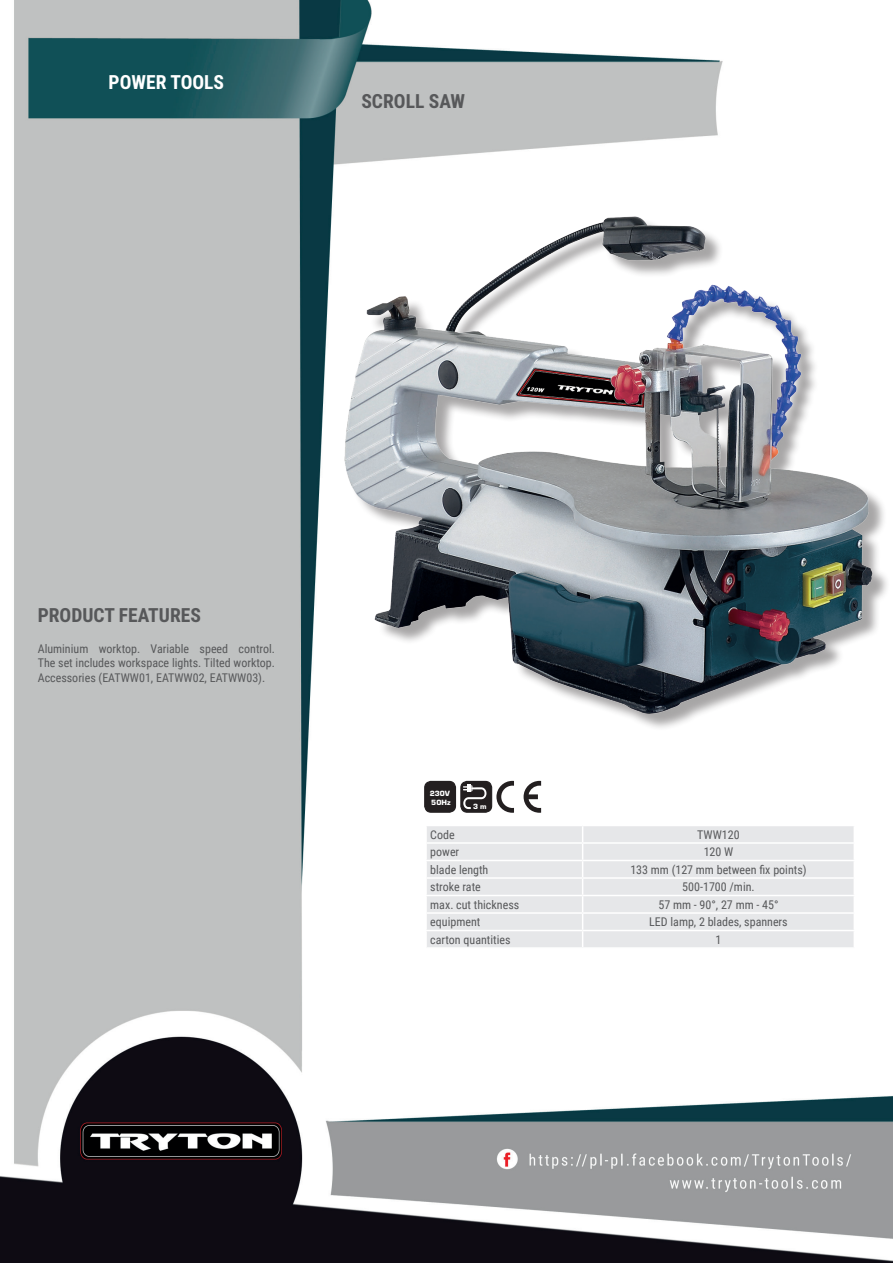
<style>
.page{position:relative;width:893px;height:1263px;background:#fff}
.page>*{position:absolute;margin:0;border:0;box-sizing:border-box;transform-origin:0 0}
.t1{font:700 19.5px "Roboto Condensed";color:#57585a}
.t2{font:700 19.5px "Roboto Condensed";color:#fff}
.t3{font:12px/14.4px "Roboto Condensed";color:#57585a;text-align:justify}
.t4{font:900 7.8px/9px "Eurostile TOT";color:#fff}
</style>
<div class="page">
<img style="left:0;top:0;width:893px;height:1263px">
<div style="left:348px;top:219px;width:542px;height:512px;background:#231f20;opacity:.4"></div>
<img style="left:345px;top:216px;width:527px;height:497px">
<div style="left:427px;top:826px;width:427px;height:121px;background:#e6e7e9"></div>
<svg style="left:425px;top:826px;width:2px;height:121px"></svg>
<svg style="left:582px;top:826px;width:1px;height:121px"></svg>
<svg style="left:854px;top:826px;width:1px;height:121px"></svg>
<hr style="left:425px;top:825px;width:158px;height:1px;background:#fff">
<hr style="left:583px;top:825px;width:272px;height:1px;background:#fff">
<hr style="left:425px;top:842px;width:158px;height:2px;background:#fff">
<hr style="left:583px;top:842px;width:272px;height:2px;background:#fff">
<hr style="left:425px;top:860px;width:158px;height:1px;background:#fff">
<hr style="left:583px;top:860px;width:272px;height:1px;background:#fff">
<hr style="left:425px;top:877px;width:158px;height:2px;background:#fff">
<hr style="left:583px;top:877px;width:272px;height:2px;background:#fff">
<hr style="left:425px;top:895px;width:158px;height:1px;background:#fff">
<hr style="left:583px;top:895px;width:272px;height:1px;background:#fff">
<hr style="left:425px;top:912px;width:158px;height:2px;background:#fff">
<hr style="left:583px;top:912px;width:272px;height:2px;background:#fff">
<hr style="left:425px;top:930px;width:158px;height:1px;background:#fff">
<hr style="left:583px;top:930px;width:272px;height:1px;background:#fff">
<hr style="left:425px;top:947px;width:158px;height:2px;background:#fff">
<hr style="left:583px;top:947px;width:272px;height:2px;background:#fff">
<div style="left:425px;top:781px;width:30px;height:31px;background:#231f20;border-radius:6px"></div>
<div style="left:424px;top:781px;width:32px;height:32px;border:1px solid #231f20;border-radius:6px"></div>
<div style="left:461px;top:781px;width:31px;height:31px;background:#231f20;border-radius:6px"></div>
<div style="left:460px;top:781px;width:32px;height:32px;border:1px solid #231f20;border-radius:6px"></div>
<svg style="left:463px;top:785px;width:23px;height:24px"></svg>
<svg style="left:524px;top:781px;width:17px;height:32px"></svg>
<svg style="left:496px;top:781px;width:18px;height:32px"></svg>
<h1 class="t2" style="left:109px;top:69px;width:117px">POWER TOOLS</h1>
<h1 class="t1" style="left:361px;top:88px;width:105px">SCROLL SAW</h1>
<h1 class="t1" style="left:38px;top:601px;width:165px">PRODUCT FEATURES</h1>
<p class="t3" style="left:38px;top:641px;width:239px">Aluminium worktop. Variable speed control.<br>The set includes workspace lights. Tilted worktop.<br>Accessories (EATWW01, EATWW02, EATWW03).</p>
<p class="t4" style="left:430px;top:789px;width:22px">230V<br>50Hz</p>
<p class="t4" style="left:473px;top:802px;width:15px">3 m</p>
<p class="t3" style="left:430px;top:827px;width:26px">Code</p>
<p class="t3" style="left:697px;top:827px;width:44px">TWW120</p>
<p class="t3" style="left:430px;top:844px;width:31px">power</p>
<p class="t3" style="left:704px;top:844px;width:31px">120 W</p>
<p class="t3" style="left:430px;top:862px;width:60px">blade length</p>
<p class="t3" style="left:630px;top:862px;width:178px">133 mm (127 mm between fix points)</p>
<p class="t3" style="left:430px;top:879px;width:52px">stroke rate</p>
<p class="t3" style="left:682px;top:879px;width:74px">500-1700 /min.</p>
<p class="t3" style="left:430px;top:897px;width:90px">max. cut thickness</p>
<p class="t3" style="left:658px;top:897px;width:122px">57 mm - 90°, 27 mm - 45°</p>
<p class="t3" style="left:430px;top:914px;width:52px">equipment</p>
<p class="t3" style="left:649px;top:914px;width:140px">LED lamp, 2 blades, spanners</p>
<p class="t3" style="left:430px;top:932px;width:82px">carton quantities</p>
<p class="t3" style="left:715px;top:932px;width:7px">1</p>
</div>
